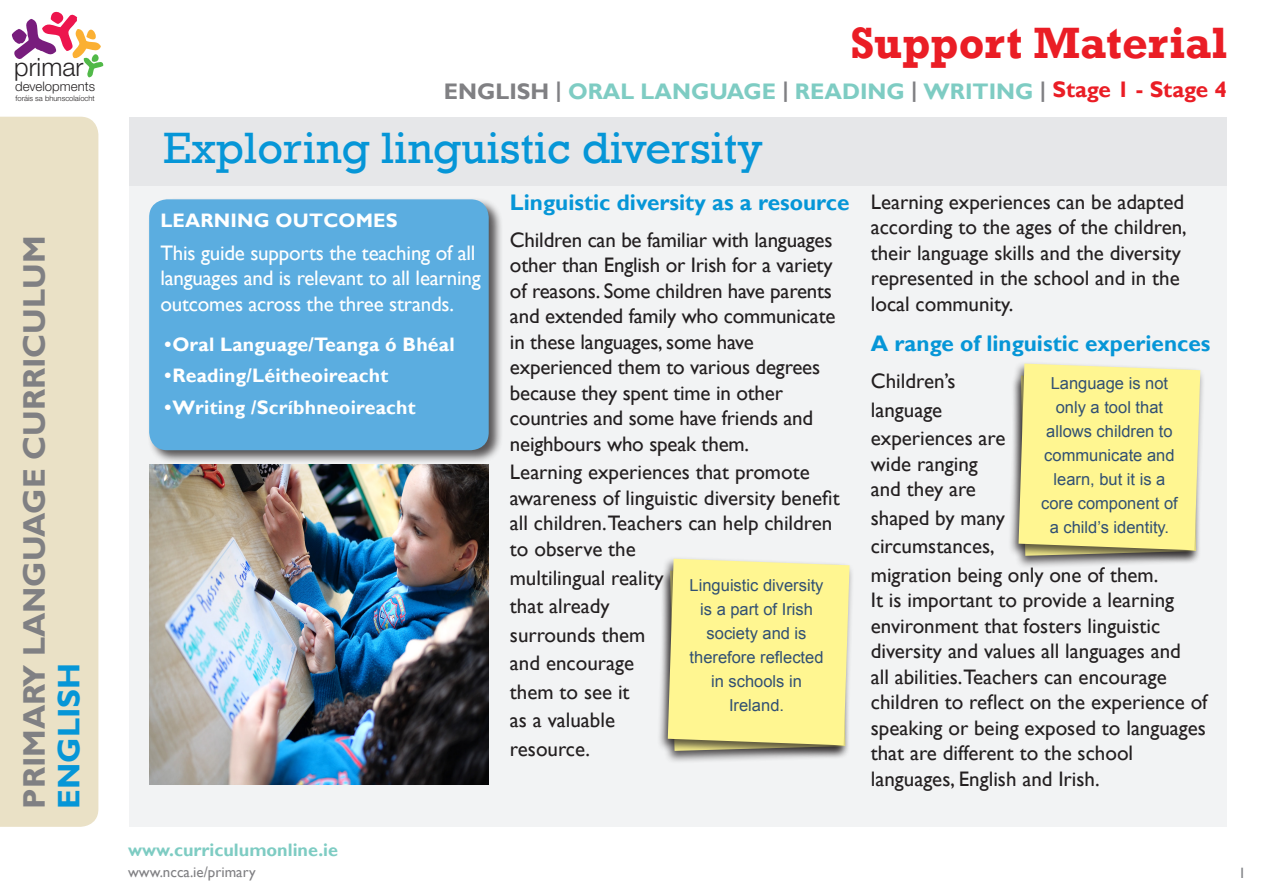
<style>
.page{position:relative;width:1263px;height:893px;background:#fff}
.page>*{position:absolute;margin:0;border:0;box-sizing:border-box;transform-origin:0 0}
.t1{font:45px "Rockwell";color:#0696d7}
.t2{font:700 45px "Rockwell";color:#ea1d25}
.t3{font:700 31.2px/34.5px "Gill Sans";color:#808083}
.t4{font:300 25.2px "Helvetica Neue";color:#262324}
.Subheading_1{font:700 22.5px "Gill Sans";color:#0696d7}
.t5{font:700 22.5px "Gill Sans";color:#7eccc3}
.Body_Copy{font:21px/25.5px "Gill Sans";color:#231f20}
.t6{font:21px/25.5px "Gill Sans";letter-spacing:-.01em;color:#fff}
.t7{font:700 19.5px "Gill Sans";letter-spacing:.01em;color:#fff}
.t8{font:700 18px "Gill Sans";color:#7eccc3}
.t9{font:16.5px/24px "Arial";color:#315073;text-align:center}
.t10{font:15px "Gill Sans";color:#808083}
.t11{font:15px "Gill Sans";color:#808285}
.t12{font:300 13.2px "Helvetica Neue";color:#262324}
.t13{font:300 7.65px "Helvetica Neue";color:#262324}
.s1{color:#0696d7}
.s2{color:#808083}
.s3{color:#ea1d25}
</style>
<div class="page">
<div style="left:130px;top:117px;width:1097px;height:710px;background:#f2f3f4"></div>
<div style="left:130px;top:117px;width:1097px;height:68px;background:#e6e7e9"></div>
<div style="left:0;top:117px;width:98px;height:710px;background:#eae1c6"></div>
<svg style="left:12px;top:12px;width:92px;height:65px"></svg>
<div style="left:147px;top:197px;width:356px;height:267px;background:#231f20;opacity:.75"></div>
<div style="left:149px;top:199px;width:340px;height:251px;background:#5bade0;border-radius:18px"></div>
<img style="left:149px;top:464px;width:340px;height:320px">
<div style="left:659px;top:563px;width:192px;height:201px;background:#231f20;opacity:.75"></div>
<div style="left:657px;top:556px;width:198px;height:203px;background:#231f20;opacity:.75"></div>
<svg style="left:668px;top:559px;width:181px;height:192px;background:#f6ee90"></svg>
<div style="left:1010px;top:368px;width:191px;height:201px;background:#231f20;opacity:.75"></div>
<div style="left:1008px;top:361px;width:197px;height:203px;background:#231f20;opacity:.75"></div>
<svg style="left:1018px;top:364px;width:182px;height:192px;background:#f5ed90"></svg>
<p class="t4" style="left:14px;top:52px;width:71px">primar</p>
<p class="t12" style="left:15px;top:79px;width:81px">developments</p>
<p class="t13" style="left:15px;top:93px;width:81px">foráis sa bhunscolaíocht</p>
<p class="t3" style="left:18px;top:809px;width:575px;rotate:-90deg">PRIMARY LANGUAGE CURRICULUM<br><span class="s1">ENGLISH</span></p>
<p class="t2" style="left:850px;top:16px;width:378px">Support Material</p>
<p class="t5" style="left:444px;top:78px;width:784px"><span class="s2">ENGLISH |</span> ORAL LANGUAGE <span class="s2">|</span> READING <span class="s2">|</span> WRITING <span class="s2">|</span> <span class="s3">Stage 1 - Stage 4</span></p>
<p class="t1" style="left:163px;top:122px;width:601px">Exploring linguistic diversity</p>
<p class="t7" style="left:160px;top:209px;width:239px">LEARNING OUTCOMES</p>
<p class="t6" style="left:160px;top:240px;width:322px">This guide supports the teaching of all languages and is relevant to all learning outcomes across the three strands.</p>
<p class="t7" style="left:165px;top:333px;width:292px">•Oral Language/Teanga ó Bhéal</p>
<p class="t7" style="left:165px;top:364px;width:225px">•Reading/Léitheoireacht</p>
<p class="t7" style="left:165px;top:396px;width:253px">•Writing /Scríbhneoireacht</p>
<p class="Subheading_1" style="left:510px;top:189px;width:341px">Linguistic diversity as a resource</p>
<p class="Body_Copy" style="left:510px;top:227px;width:327px">Children can be familiar with languages other than English or Irish for a variety of reasons. Some children have parents and extended family who communicate in these languages, some have experienced them to various degrees because they spent time in other countries and some have friends and neighbours who speak them.</p>
<p class="Body_Copy" style="left:510px;top:460px;width:331px">Learning experiences that promote awareness of linguistic diversity benefit all children.Teachers can help children to observe the</p>
<p class="Body_Copy" style="left:510px;top:565px;width:155px">multilingual reality</p>
<p class="Body_Copy" style="left:510px;top:594px;width:101px">that already</p>
<p class="Body_Copy" style="left:510px;top:622px;width:137px">surrounds them</p>
<p class="Body_Copy" style="left:510px;top:651px;width:126px">and encourage</p>
<p class="Body_Copy" style="left:510px;top:679px;width:121px">them to see it</p>
<p class="Body_Copy" style="left:510px;top:708px;width:107px">as a valuable</p>
<p class="Body_Copy" style="left:510px;top:737px;width:82px">resource.</p>
<p class="t9" style="left:690px;top:574px;width:135px">Linguistic diversity</p>
<p class="t9" style="left:700px;top:598px;width:114px">is a part of Irish society and is</p>
<p class="t9" style="left:690px;top:646px;width:135px">therefore reflected in schools in</p>
<p class="t9" style="left:729px;top:694px;width:57px">Ireland.</p>
<p class="Body_Copy" style="left:871px;top:189px;width:317px">Learning experiences can be adapted according to the ages of the children, their language skills and the diversity represented in the school and in the local community.</p>
<p class="Subheading_1" style="left:871px;top:330px;width:341px">A range of linguistic experiences</p>
<p class="Body_Copy" style="left:871px;top:369px;width:86px">Children’s</p>
<p class="Body_Copy" style="left:871px;top:397px;width:73px">language</p>
<p class="Body_Copy" style="left:871px;top:426px;width:136px">experiences are wide ranging and they are</p>
<p class="Body_Copy" style="left:871px;top:505px;width:136px">shaped by many</p>
<p class="Body_Copy" style="left:871px;top:534px;width:125px">circumstances,</p>
<p class="Body_Copy" style="left:871px;top:562px;width:338px">migration being only one of them.<br>It is important to provide a learning environment that fosters linguistic diversity and values all languages and<br>all abilities.Teachers can encourage children to reflect on the experience of speaking or being exposed to languages that are different to the school languages, English and Irish.</p>
<p class="t9" style="left:1041px;top:371px;width:138px">Language is not only a tool that allows children to communicate and learn, but it is a core component of a child’s identity.</p>
<p class="t8" style="left:128px;top:839px;width:211px">www.curriculumonline.ie</p>
<p class="t10" style="left:128px;top:863px;width:129px">www.ncca.ie/primary</p>
<p class="t11" style="left:1238px;top:864px;width:9px">1</p>
</div>
